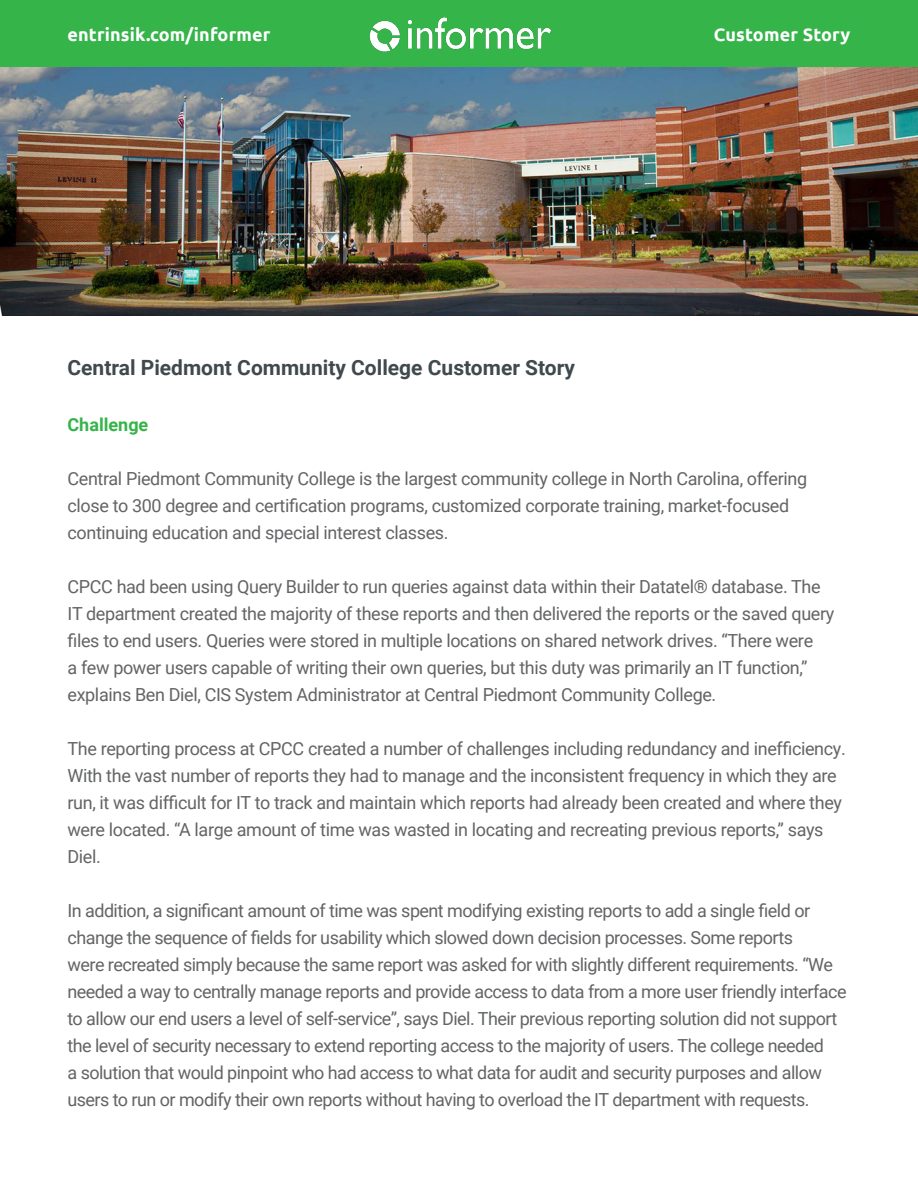
<style>
.page{position:relative;width:918px;height:1188px;background:#fff}
.page>*{position:absolute;margin:0;border:0;box-sizing:border-box;transform-origin:0 0}
.t1{font:700 21px "Roboto";color:#40494d}
.t2{font:18px/27px "Roboto";letter-spacing:-.02em;color:#636466}
.t3{font:700 18px "Ubuntu";letter-spacing:.01em;color:#fff}
.t4{font:700 18px "Roboto";color:#35b44a}
</style>
<div class="page">
<div style="left:0;top:0;width:918px;height:68px;background:#35b44a"></div>
<img style="left:369px;top:17px;width:182px;height:35px">
<img style="left:0;top:68px;width:918px;height:247px">
<p class="t3" style="left:68px;top:24px;width:204px">entrinsik.com/informer</p>
<p class="t3" style="left:714px;top:24px;width:138px">Customer Story</p>
<p class="t1" style="left:68px;top:353px;width:509px">Central Piedmont Community College Customer Story</p>
<p class="t4" style="left:68px;top:412px;width:82px">Challenge</p>
<p class="t2" style="left:68px;top:465px;width:741px">Central Piedmont Community College is the largest community college in North Carolina, offering close to 300 degree and certification programs, customized corporate training, market-focused continuing education and special interest classes.</p>
<p class="t2" style="left:68px;top:573px;width:768px">CPCC had been using Query Builder to run queries against data within their Datatel® database. The IT department created the majority of these reports and then delivered the reports or the saved query files to end users. Queries were stored in multiple locations on shared network drives. “There were<br>a few power users capable of writing their own queries, but this duty was primarily an IT function,” explains Ben Diel, CIS System Administrator at Central Piedmont Community College.</p>
<p class="t2" style="left:68px;top:735px;width:780px">The reporting process at CPCC created a number of challenges including redundancy and inefficiency.<br>With the vast number of reports they had to manage and the inconsistent frequency in which they are run, it was difficult for IT to track and maintain which reports had already been created and where they were located. “A large amount of time was wasted in locating and recreating previous reports,” says Diel.</p>
<p class="t2" style="left:68px;top:897px;width:781px">In addition, a significant amount of time was spent modifying existing reports to add a single field or change the sequence of fields for usability which slowed down decision processes. Some reports<br>were recreated simply because the same report was asked for with slightly different requirements. “We needed a way to centrally manage reports and provide access to data from a more user friendly interface to allow our end users a level of self-service”, says Diel. Their previous reporting solution did not support the level of security necessary to extend reporting access to the majority of users. The college needed<br>a solution that would pinpoint who had access to what data for audit and security purposes and allow users to run or modify their own reports without having to overload the IT department with requests.</p>
</div>
